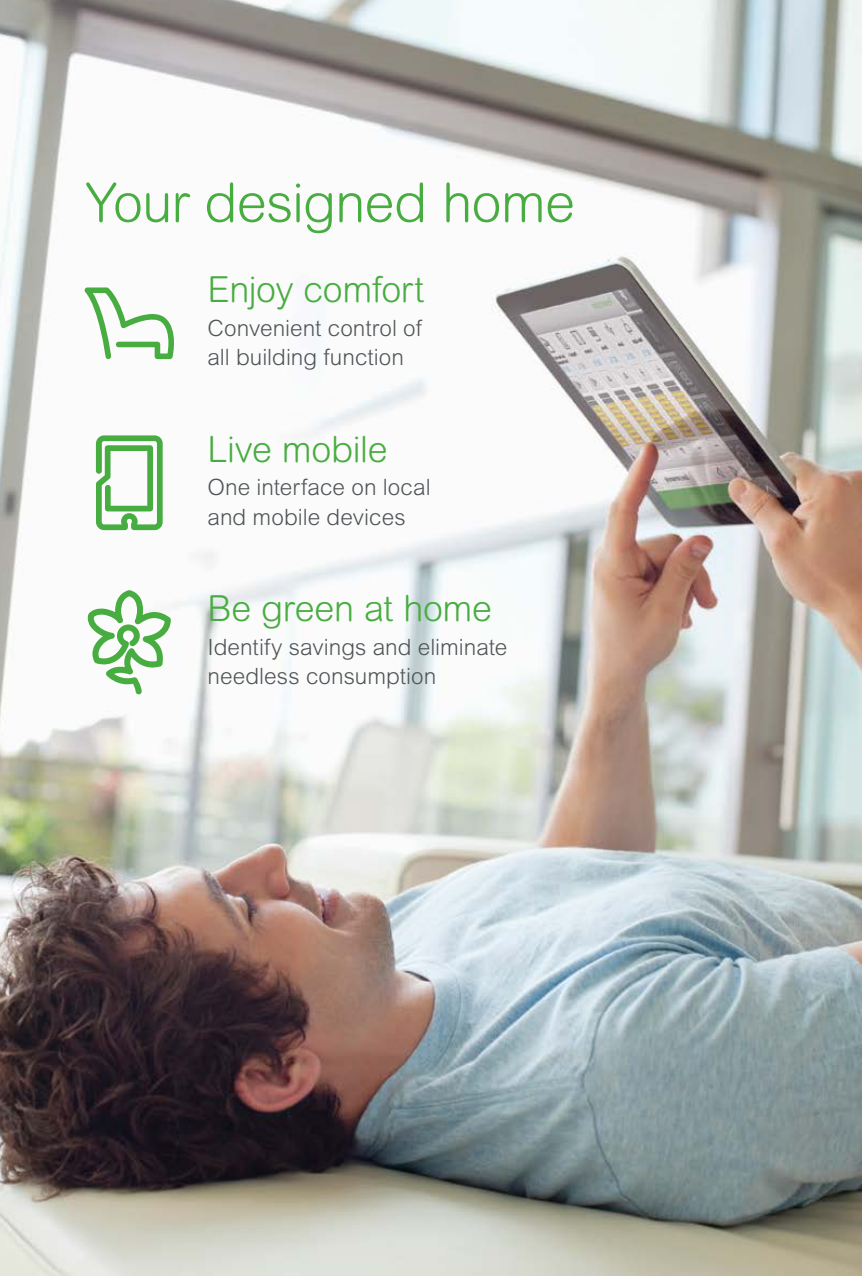
<style>
.page{position:relative;width:862px;height:1276px;background:#fff}
.page>*{position:absolute;margin:0;border:0;box-sizing:border-box;transform-origin:0 0}
.t1{font:300 54px "Arial Rounded MT Pro";letter-spacing:-.01em;color:#48ad40}
.t2{font:300 36px "Arial Rounded MT Pro";letter-spacing:-.01em;color:#48ad40}
.t3{font:300 22.5px/29.2px "Arial MT Std";color:#505456}
</style>
<div class="page">
<hr style="left:861px;top:776px;width:1px;height:89px;background:#48ad40">
<img style="left:0;top:0;width:861px;height:1276px">
<svg style="left:84px;top:287px;width:94px;height:72px"></svg>
<svg style="left:96px;top:435px;width:66px;height:95px"></svg>
<svg style="left:88px;top:590px;width:83px;height:104px"></svg>
<h1 class="t1" style="left:85px;top:172px;width:491px">Your designed home</h1>
<h2 class="t2" style="left:207px;top:269px;width:218px">Enjoy comfort</h2>
<p class="t3" style="left:207px;top:313px;width:216px">Convenient control of all building function</p>
<h2 class="t2" style="left:207px;top:428px;width:181px">Live mobile</h2>
<p class="t3" style="left:207px;top:473px;width:224px">One interface on local and mobile devices</p>
<h2 class="t2" style="left:207px;top:588px;width:286px">Be green at home</h2>
<p class="t3" style="left:207px;top:632px;width:301px">Identify savings and eliminate needless consumption</p>
</div>
